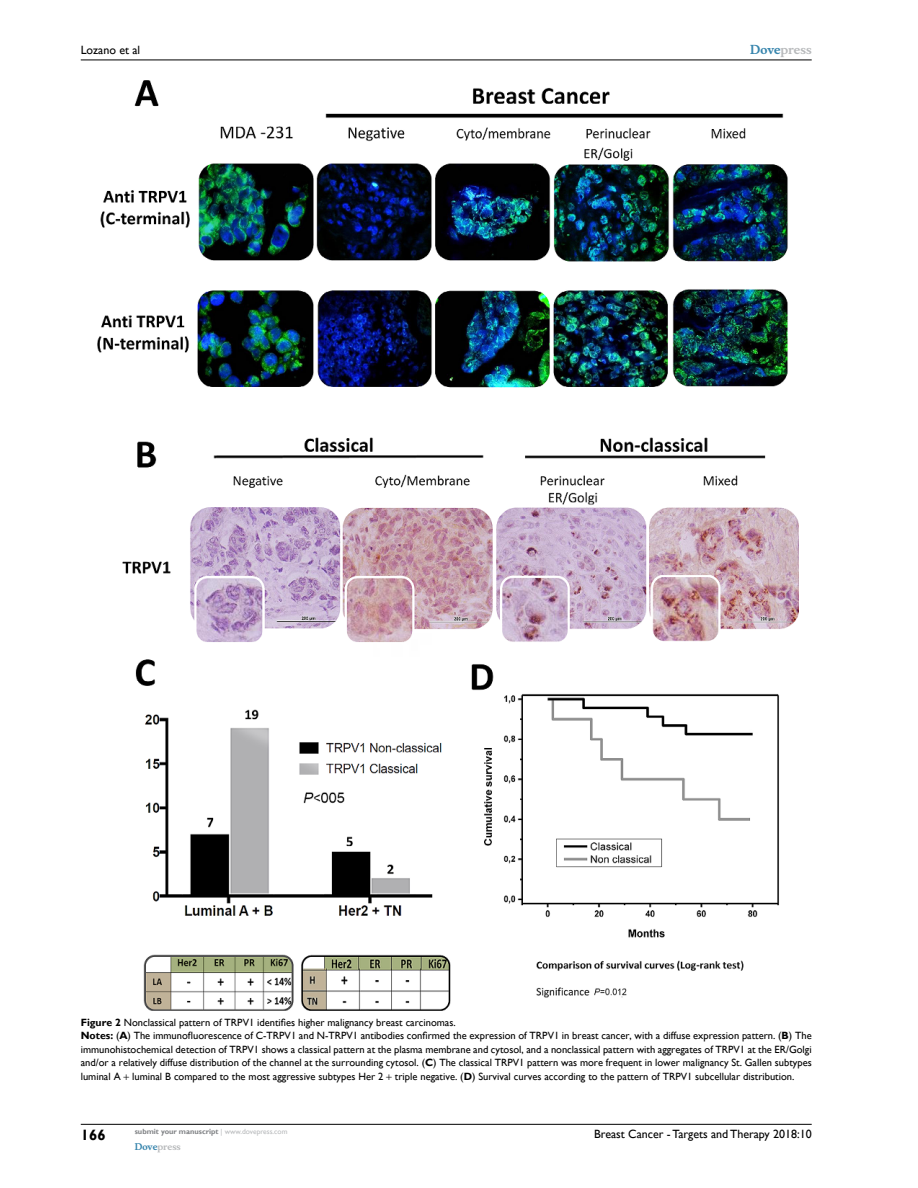
<style>
.page{position:relative;width:918px;height:1188px;background:#fff}
.page>*{position:absolute;margin:0;border:0;box-sizing:border-box;transform-origin:0 0}
.t1{font:700 15px "Gill Sans";color:#000}
.t2{font:12px "Gill Sans";color:#000}
.t3{font:700 12px "Musee";color:#b8babc}
.t4{font:10.5px/13.5px "Gill Sans";color:#000}
.t5{font:700 9px "Musee";color:#b8babc}
.t6{font:700 7.5px "Gill Sans";color:#808285}
.s1{color:#3785ad}
.s2{font-weight:700}
.s3{font-weight:400;color:#b8babc}
</style>
<div class="page">
<hr style="left:81px;top:1124px;width:731px;height:1px;background:#000">
<hr style="left:81px;top:60px;width:731px;height:1px;background:#000">
<img style="left:97px;top:81px;width:702px;height:930px">
<p class="t2" style="left:81px;top:43px;width:61px">Lozano et al</p>
<p class="t3" style="left:750px;top:43px;width:63px"><span class="s1">Dove</span>press</p>
<p class="t4" style="left:81px;top:1015px;width:732px"><span class="s2">Figure 2</span> Nonclassical pattern of TRPV1 identifies higher malignancy breast carcinomas.<br><span class="s2">Notes:</span> (<span class="s2">A</span>) The immunofluorescence of C-TRPV1 and N-TRPV1 antibodies confirmed the expression of TRPV1 in breast cancer, with a diffuse expression pattern. (<span class="s2">B</span>) The immunohistochemical detection of TRPV1 shows a classical pattern at the plasma membrane and cytosol, and a nonclassical pattern with aggregates of TRPV1 at the ER/Golgi and/or a relatively diffuse distribution of the channel at the surrounding cytosol. (<span class="s2">C</span>) The classical TRPV1 pattern was more frequent in lower malignancy St. Gallen subtypes luminal A luminal B compared to the most aggressive subtypes Her 2 triple negative. (<span class="s2">D</span>) Survival curves according to the pattern of TRPV1 subcellular distribution.</p>
<h1 class="t1" style="left:81px;top:1126px;width:26px">166</h1>
<p class="t6" style="left:135px;top:1127px;width:154px">submit your manuscript <span class="s3">| www.dovepress.com</span></p>
<p class="t5" style="left:135px;top:1141px;width:48px"><span class="s1">Dove</span>press</p>
<p class="t2" style="left:594px;top:1127px;width:219px">Breast Cancer - Targets and Therapy 2018:10</p>
</div>
